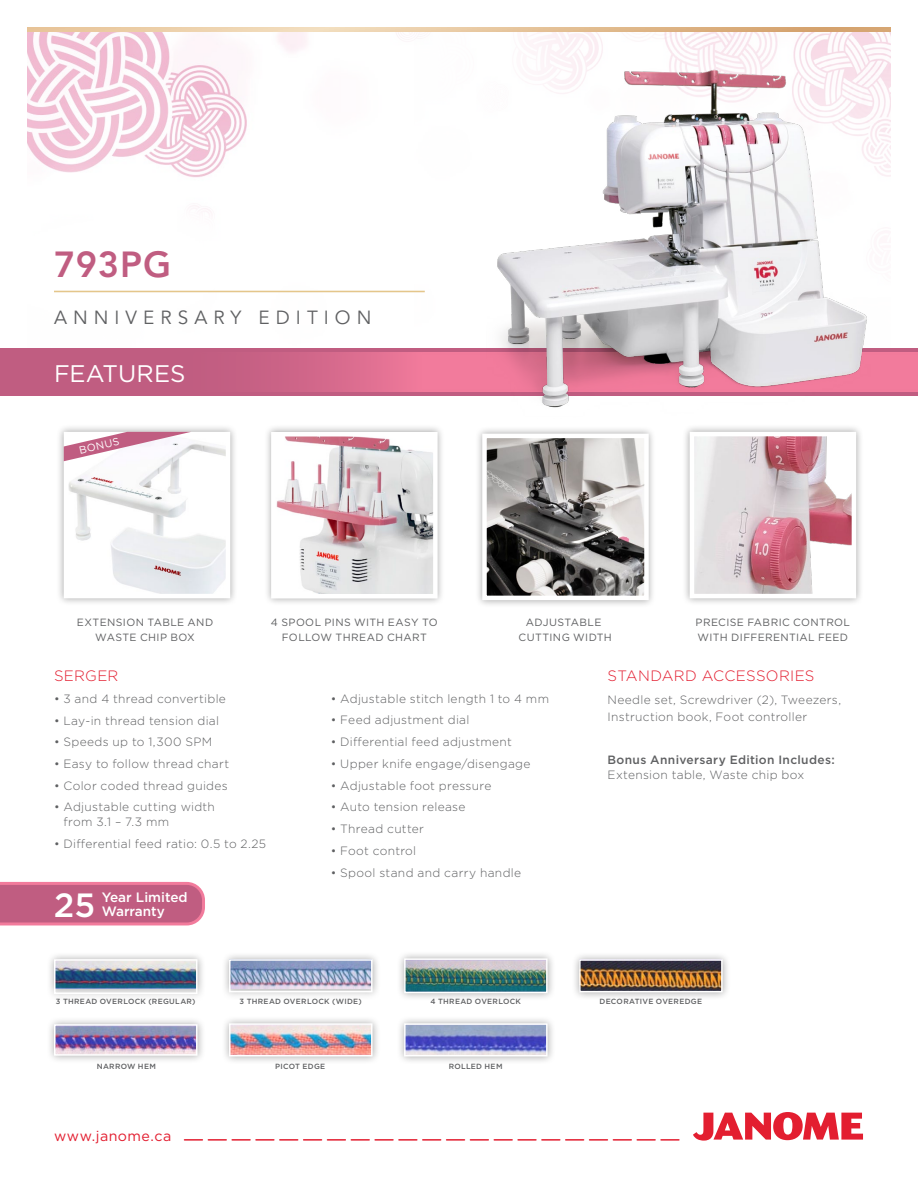
<style>
.page{position:relative;width:918px;height:1188px;background:#fff}
.page>*{position:absolute;margin:0;border:0;box-sizing:border-box;transform-origin:0 0}
.t1{font:800 36px "Avenir LT Std";letter-spacing:.025em;color:#c05d81}
.t2{font:500 33.6px "Gotham";color:#fff}
.t3{font:24px "Gotham";letter-spacing:.005em;color:#fff}
.t4{font:18.9px "Avenir LT Std";letter-spacing:.32em;color:#5f6062}
.t5{font:300 15px "Gotham";letter-spacing:.02em;color:#e31e30}
.t6{font:14.25px "Gotham";letter-spacing:.035em;color:#e31e30}
.t7{font:500 13.65px/13.6px "Gotham";color:#fff}
.t8{font:300 12px/15px "Gotham";letter-spacing:.025em;color:#5f6062}
.t9{font:500 12px "Gotham";letter-spacing:.03em;color:#5f6062}
.t10{font:10.5px/15px "Gotham";letter-spacing:.035em;color:#5f6062;text-align:center}
.t11{font:10.5px "Gotham";color:#fff}
.t12{font:500 7.5px "Gotham";letter-spacing:.04em;color:#5f6062}
</style>
<div class="page">
<img style="left:27px;top:32px;width:355px;height:261px">
<div style="left:0;top:153px;width:294px;height:235px;background:#fff"></div>
<img style="left:382px;top:32px;width:509px;height:261px">
<div style="left:0;top:348px;width:918px;height:48px;background:#c05d81"></div>
<svg style="left:278px;top:352px;width:640px;height:40px"></svg>
<svg style="left:27px;top:27px;width:864px;height:5px;background:#e5c298"></svg>
<img style="left:446px;top:262px;width:456px;height:130px">
<img style="left:491px;top:58px;width:382px;height:350px">
<svg style="left:184px;top:1139px;width:495px;height:2px"></svg>
<svg style="left:693px;top:1112px;width:170px;height:29px"></svg>
<svg style="left:0;top:882px;width:205px;height:43px;background:#c76386"></svg>
<div style="left:56px;top:424px;width:182px;height:182px;background:#000;opacity:.35"></div>
<img style="left:69px;top:437px;width:156px;height:156px">
<div style="left:264px;top:424px;width:181px;height:182px;background:#000;opacity:.35"></div>
<img style="left:276px;top:437px;width:157px;height:157px">
<div style="left:271px;top:432px;width:167px;height:167px;border:4px solid #fff"></div>
<div style="left:682px;top:424px;width:182px;height:182px;background:#000;opacity:.35"></div>
<img style="left:695px;top:437px;width:156px;height:156px">
<div style="left:690px;top:432px;width:166px;height:166px;border:4px solid #fff"></div>
<div style="left:475px;top:426px;width:181px;height:182px;background:#000;opacity:.35"></div>
<img style="left:487px;top:439px;width:157px;height:156px">
<div style="left:482px;top:434px;width:167px;height:166px;border:4px solid #fff"></div>
<hr style="left:54px;top:291px;width:371px;height:1px;background:#e4c68b">
<div style="left:46px;top:951px;width:159px;height:51px;background:#000;opacity:.35"></div>
<img style="left:57px;top:962px;width:138px;height:26px">
<div style="left:54px;top:959px;width:144px;height:35px;border:2px solid #fff"></div>
<div style="left:221px;top:951px;width:160px;height:49px;background:#000;opacity:.35"></div>
<img style="left:232px;top:962px;width:138px;height:26px">
<div style="left:229px;top:959px;width:144px;height:33px;border:2px solid #fff"></div>
<div style="left:46px;top:1016px;width:159px;height:48px;background:#000;opacity:.35"></div>
<img style="left:57px;top:1027px;width:138px;height:26px">
<div style="left:54px;top:1024px;width:144px;height:32px;border:2px solid #fff"></div>
<div style="left:221px;top:1015px;width:160px;height:49px;background:#000;opacity:.35"></div>
<img style="left:232px;top:1026px;width:138px;height:28px">
<div style="left:229px;top:1023px;width:144px;height:34px;border:2px solid #fff"></div>
<div style="left:396px;top:1015px;width:160px;height:49px;background:#000;opacity:.35"></div>
<img style="left:407px;top:1026px;width:138px;height:28px">
<div style="left:404px;top:1023px;width:144px;height:34px;border:2px solid #fff"></div>
<div style="left:396px;top:950px;width:160px;height:51px;background:#000;opacity:.35"></div>
<img style="left:407px;top:961px;width:138px;height:29px">
<div style="left:404px;top:958px;width:144px;height:35px;border:2px solid #fff"></div>
<div style="left:571px;top:951px;width:160px;height:49px;background:#000;opacity:.35"></div>
<img style="left:582px;top:962px;width:138px;height:27px">
<div style="left:579px;top:959px;width:144px;height:33px;border:2px solid #fff"></div>
<svg style="left:64px;top:432px;width:127px;height:29px"></svg>
<h1 class="t1" style="left:54px;top:243px;width:119px">793PG</h1>
<h3 class="t4" style="left:54px;top:306px;width:319px">ANNIVERSARY EDITION</h3>
<h3 class="t3" style="left:54px;top:358px;width:133px">FEATURES</h3>
<p class="t11" style="left:78px;top:444px;width:43px;rotate:-13deg">BONUS</p>
<p class="t10" style="left:77px;top:614px;width:138px">EXTENSION TABLE AND<br>WASTE CHIP BOX</p>
<p class="t10" style="left:271px;top:614px;width:168px">4 SPOOL PINS WITH EASY TO<br>FOLLOW THREAD CHART</p>
<p class="t10" style="left:519px;top:614px;width:95px">ADJUSTABLE<br>CUTTING WIDTH</p>
<p class="t10" style="left:696px;top:614px;width:156px;text-align:left">PRECISE FABRIC CONTROL<br>WITH DIFFERENTIAL FEED</p>
<p class="t5" style="left:54px;top:666px;width:66px">SERGER</p>
<p class="t8" style="left:54px;top:691px;width:173px">• 3 and 4 thread convertible</p>
<p class="t8" style="left:54px;top:712px;width:167px">• Lay-in thread tension dial</p>
<p class="t8" style="left:54px;top:734px;width:160px">• Speeds up to 1,300 SPM</p>
<p class="t8" style="left:54px;top:756px;width:177px">• Easy to follow thread chart</p>
<p class="t8" style="left:54px;top:778px;width:175px">• Color coded thread guides</p>
<p class="t8" style="left:63px;top:799px;width:153px;text-indent:-9px">• Adjustable cutting width from 3.1 – 7.3 mm</p>
<p class="t8" style="left:54px;top:836px;width:214px">• Differential feed ratio: 0.5 to 2.25</p>
<p class="t5" style="left:608px;top:666px;width:209px">STANDARD ACCESSORIES</p>
<p class="t8" style="left:608px;top:691px;width:235px;line-height:16.5px">Needle set, Screwdriver (2), Tweezers,<br>Instruction book, Foot controller</p>
<p class="t9" style="left:608px;top:752px;width:229px">Bonus Anniversary Edition Includes:</p>
<p class="t8" style="left:608px;top:767px;width:198px">Extension table, Waste chip box</p>
<p class="t8" style="left:331px;top:691px;width:220px">• Adjustable stitch length 1 to 4 mm</p>
<p class="t8" style="left:331px;top:712px;width:140px">• Feed adjustment dial</p>
<p class="t8" style="left:331px;top:734px;width:183px">• Differential feed adjustment</p>
<p class="t8" style="left:331px;top:756px;width:201px">• Upper knife engage/disengage</p>
<p class="t8" style="left:331px;top:778px;width:162px">• Adjustable foot pressure</p>
<p class="t8" style="left:331px;top:799px;width:136px">• Auto tension release</p>
<p class="t8" style="left:331px;top:821px;width:95px">• Thread cutter</p>
<p class="t8" style="left:331px;top:843px;width:87px">• Foot control</p>
<p class="t8" style="left:331px;top:865px;width:192px">• Spool stand and carry handle</p>
<h2 class="t2" style="left:54px;top:883px;width:43px">25</h2>
<p class="t7" style="left:102px;top:890px;width:87px">Year Limited<br>Warranty</p>
<p class="t12" style="left:56px;top:997px;width:141px">3 THREAD OVERLOCK (REGULAR)</p>
<p class="t12" style="left:240px;top:997px;width:124px">3 THREAD OVERLOCK (WIDE)</p>
<p class="t12" style="left:431px;top:997px;width:92px">4 THREAD OVERLOCK</p>
<p class="t12" style="left:599px;top:997px;width:104px">DECORATIVE OVEREDGE</p>
<p class="t12" style="left:97px;top:1061px;width:61px">NARROW HEM</p>
<p class="t12" style="left:275px;top:1061px;width:52px">PICOT EDGE</p>
<p class="t12" style="left:449px;top:1061px;width:55px">ROLLED HEM</p>
<p class="t6" style="left:54px;top:1126px;width:119px">www.janome.ca</p>
</div>
